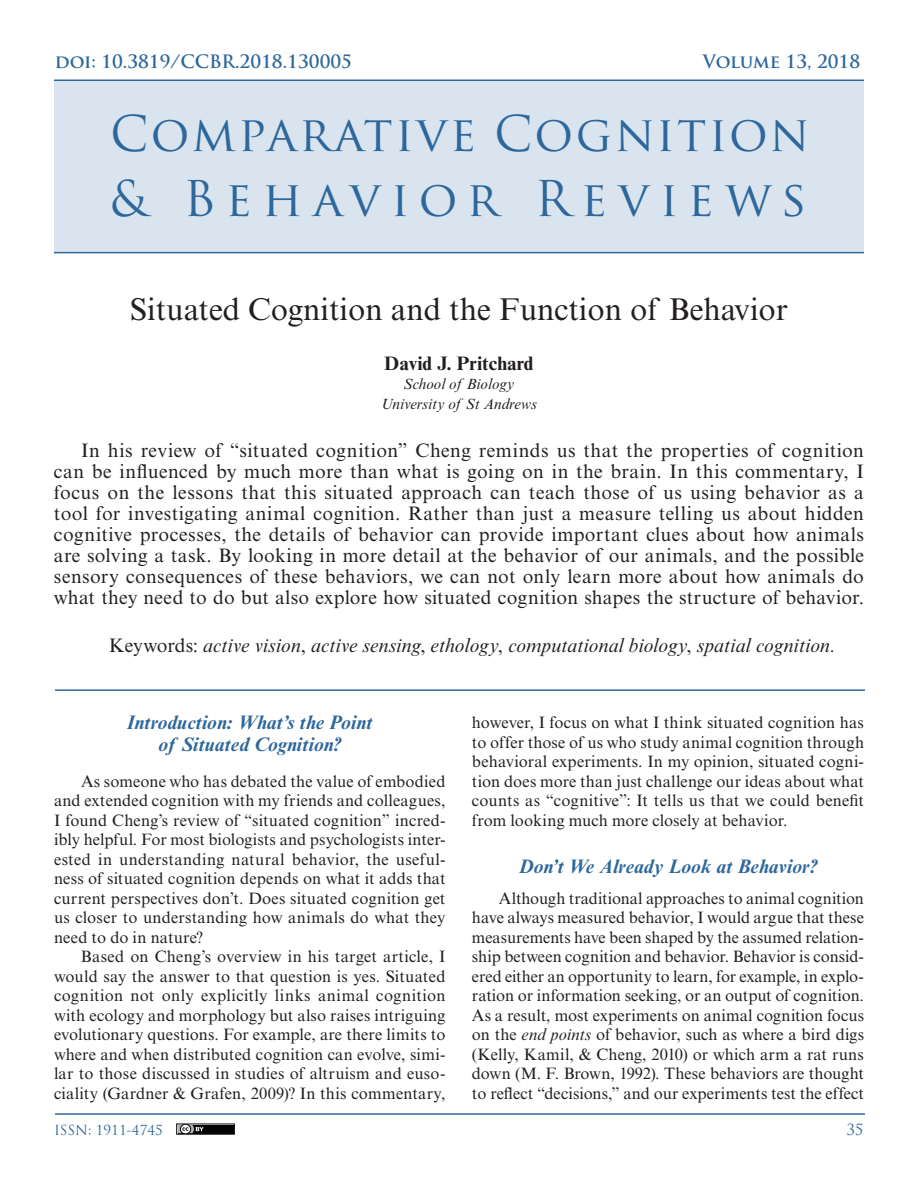
<style>
.page{position:relative;width:918px;height:1188px;background:#fff}
.page>*{position:absolute;margin:0;border:0;box-sizing:border-box;transform-origin:0 0}
.t1{font:48px/64.5px "Trajan Pro";letter-spacing:.05em;color:#2e679b}
.t2{font:31.5px "Times New Roman MT Std";color:#231f20}
.t3{font:19.5px/21px "Times New Roman MT Std";letter-spacing:.015em;color:#231f20;text-align:justify}
.t4{font:italic 19.5px "Times New Roman MT Std";color:#231f20}
.t5{font:italic 700 19.5px/22.5px "Times New Roman MT Std";color:#2e679b;text-align:center}
.t6{font:700 19.5px "Times New Roman MT Std";color:#231f20}
.t7{font:700 18px "Trajan Pro";color:#2e679b}
.t8{font:16.5px/19.5px "Times New Roman MT Std";letter-spacing:.01em;color:#231f20;text-align:justify}
.t9{font:italic 15px/19.5px "Times New Roman MT Std";color:#231f20;text-align:center}
.t10{font:15px "Trajan Pro";color:#2e679b}
.t11{font:13.5px "Trajan Pro";color:#2e679b}
.s1{font-style:normal}
.s2{font-style:italic}
</style>
<div class="page">
<div style="left:55px;top:81px;width:809px;height:172px;background:#dae4ef"></div>
<hr style="left:55px;top:1113px;width:810px;height:2px;background:#2e679b">
<div style="left:176px;top:1124px;width:59px;height:11px;border:1px solid #040503"></div>
<div style="left:178px;top:1125px;width:55px;height:8px;background:#040503"></div>
<svg style="left:178px;top:1125px;width:26px;height:8px"></svg>
<hr style="left:54px;top:252px;width:810px;height:1px;background:#2e679b">
<hr style="left:54px;top:80px;width:810px;height:1px;background:#2e679b">
<hr style="left:55px;top:689px;width:810px;height:2px;background:#2e679b">
<p class="t7" style="left:55px;top:50px;width:299px">doi: 10.3819/CCBR.2018.130005</p>
<p class="t7" style="left:703px;top:50px;width:159px">Volume 13, 2018</p>
<h1 class="t1" style="left:110px;top:101px;width:700px">Comparative Cognition &amp; Behavior Reviews</h1>
<h2 class="t2" style="left:130px;top:291px;width:660px">Situated Cognition and the Function of Behavior</h2>
<p class="t6" style="left:384px;top:351px;width:151px">David J. Pritchard</p>
<p class="t9" style="left:381px;top:375px;width:157px">School of Biology<br>University of St Andrews</p>
<p class="t3" style="left:54px;top:440px;width:812px;text-indent:27px">In his review of “situated cognition” Cheng reminds us that the properties of cognition can be influenced by much more than what is going on in the brain. In this commentary, I focus on the lessons that this situated approach can teach those of us using behavior as a tool for investigating animal cognition. Rather than just a measure telling us about hidden cognitive processes, the details of behavior can provide important clues about how animals are solving a task. By looking in more detail at the behavior of our animals, and the possible sensory consequences of these behaviors, we can not only learn more about how animals do what they need to do but also explore how situated cognition shapes the structure of behavior.</p>
<p class="t4" style="left:109px;top:634px;width:729px"><span class="s1">Keywords:</span> active vision<span class="s1">,</span> active sensing<span class="s1">,</span> ethology<span class="s1">,</span> computational biology<span class="s1">,</span> spatial cognition.</p>
<p class="t5" style="left:127px;top:711px;width:247px">Introduction: What’s the Point of Situated Cognition?</p>
<p class="t8" style="left:54px;top:772px;width:393px;text-indent:27px">As someone who has debated the value of embodied and extended cognition with my friends and colleagues, I found Cheng’s review of “situated cognition” incred&shy;ibly helpful. For most biologists and psychologists inter&shy;ested in understanding natural behavior, the useful&shy;ness of situated cognition depends on what it adds that current perspectives don’t. Does situated cognition get us closer to understanding how animals do what they need to do in nature?</p>
<p class="t8" style="left:54px;top:947px;width:393px;text-indent:27px">Based on Cheng’s overview in his target article, I would say the answer to that question is yes. Situated cognition not only explicitly links animal cognition with ecology and morphology but also raises intriguing evolutionary questions. For example, are there limits to where and when distributed cognition can evolve, simi&shy;lar to those discussed in studies of altruism and euso&shy;ciality (Gardner &amp; Grafen, 2009)? In this commentary,</p>
<p class="t8" style="left:472px;top:713px;width:394px">however, I focus on what I think situated cognition has to offer those of us who study animal cognition through behavioral experiments. In my opinion, situated cogni&shy;tion does more than just challenge our ideas about what counts as “cognitive”: It tells us that we could benefit from looking much more closely at behavior.</p>
<p class="t5" style="left:519px;top:855px;width:300px">Don’t We Already Look at Behavior?</p>
<p class="t8" style="left:472px;top:889px;width:394px;text-indent:27px">Although traditional approaches to animal cognition have always measured behavior, I would argue that these measurements have been shaped by the assumed relation&shy;ship between cognition and behavior. Behavior is consid&shy;ered either an opportunity to learn, for example, in explo&shy;ration or information seeking, or an output of cognition.<br>As a result, most experiments on animal cognition focus on the <span class="s2">end points</span> of behavior, such as where a bird digs (Kelly, Kamil, &amp; Cheng, 2010) or which arm a rat runs down (M. F. Brown, 1992). These behaviors are thought to reflect “decisions,” and our experiments test the effect</p>
<p class="t11" style="left:54px;top:1121px;width:110px">ISSN: 1911-4745</p>
<p class="t10" style="left:846px;top:1120px;width:19px">35</p>
</div>
